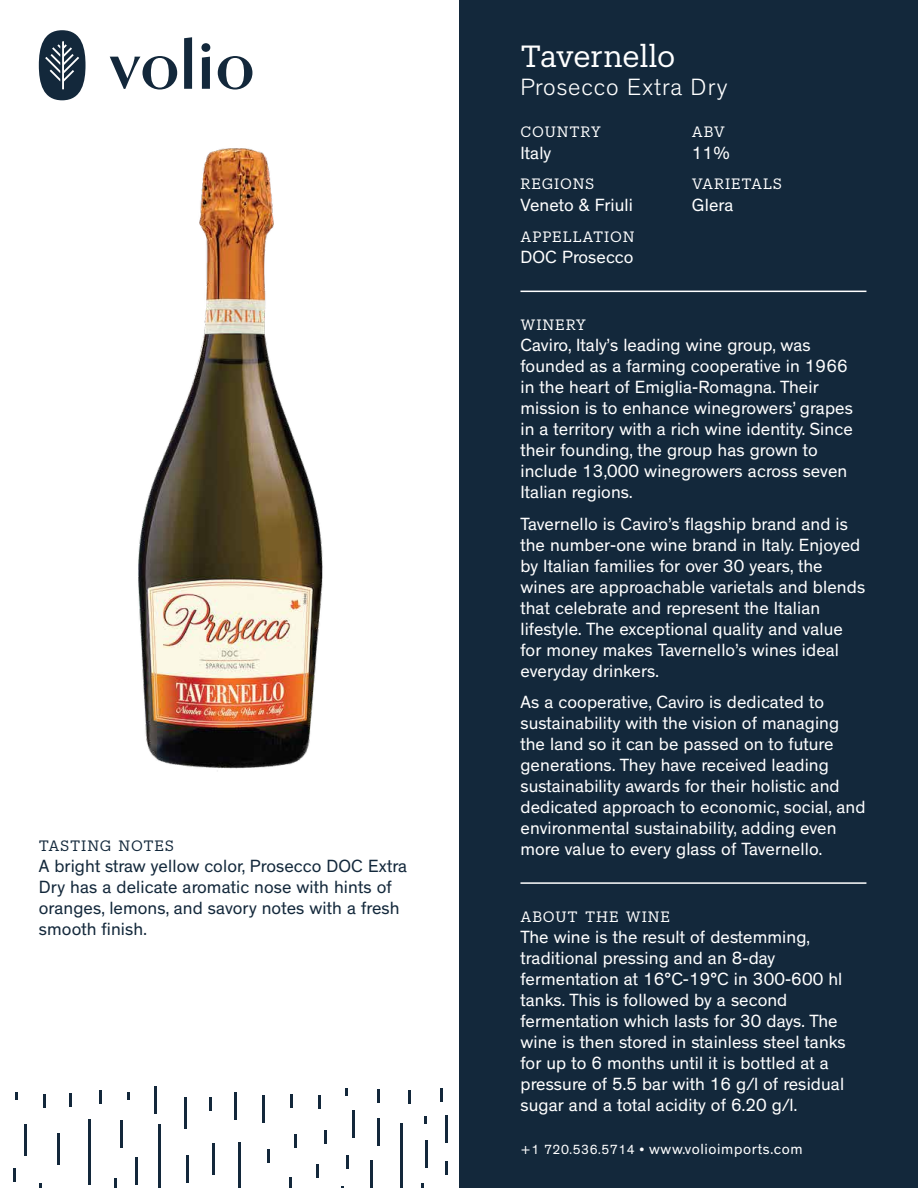
<style>
.page{position:relative;width:918px;height:1188px;background:#fff}
.page>*{position:absolute;margin:0;border:0;box-sizing:border-box;transform-origin:0 0}
.t1{font:30px "Produkt";letter-spacing:-.005em;color:#fff}
.t2{font:300 24px "Theinhardt";letter-spacing:.04em;color:#fff}
.t3{font:18px/21px "Theinhardt";letter-spacing:.005em;color:#fff}
.t4{font:18px/21px "Theinhardt";letter-spacing:.005em;color:#13283b}
.t5{font:15px "Theinhardt";letter-spacing:.04em;color:#fff}
.t6{font:14.7px "Produkt";letter-spacing:.06em;color:#fff}
.t7{font:14.7px "Produkt";letter-spacing:.045em;color:#13283b}
.s1{font-size:13.5px}
</style>
<div class="page">
<img style="left:58px;top:82px;width:265px;height:689px">
<div style="left:459px;top:0;width:459px;height:1188px;background:#13283b"></div>
<hr style="left:520px;top:291px;width:346px;height:1px;background:#fff">
<hr style="left:520px;top:882px;width:346px;height:2px;background:#fff">
<svg style="left:39px;top:30px;width:47px;height:70px"></svg>
<svg style="left:184px;top:37px;width:8px;height:52px"></svg>
<svg style="left:201px;top:43px;width:9px;height:46px"></svg>
<svg style="left:110px;top:56px;width:67px;height:34px"></svg>
<svg style="left:218px;top:56px;width:34px;height:34px"></svg>
<hr style="left:262px;top:1095px;width:3px;height:27px;background:#13283b">
<hr style="left:234px;top:1093px;width:3px;height:27px;background:#13283b">
<svg style="left:115px;top:1178px;width:2px;height:10px"></svg>
<hr style="left:425px;top:1141px;width:3px;height:27px;background:#13283b">
<hr style="left:186px;top:1156px;width:3px;height:27px;background:#13283b">
<hr style="left:154px;top:1087px;width:3px;height:27px;background:#13283b">
<hr style="left:120px;top:1121px;width:3px;height:27px;background:#13283b">
<hr style="left:378px;top:1118px;width:2px;height:27px;background:#13283b">
<hr style="left:446px;top:1116px;width:2px;height:27px;background:#13283b">
<hr style="left:135px;top:1158px;width:3px;height:27px;background:#13283b">
<hr style="left:352px;top:1110px;width:3px;height:28px;background:#13283b">
<hr style="left:238px;top:1142px;width:3px;height:46px;background:#13283b">
<svg style="left:421px;top:1184px;width:3px;height:4px"></svg>
<hr style="left:158px;top:1124px;width:3px;height:64px;background:#13283b">
<hr style="left:370px;top:1161px;width:3px;height:27px;background:#13283b">
<hr style="left:400px;top:1123px;width:3px;height:65px;background:#13283b">
<hr style="left:88px;top:1119px;width:3px;height:66px;background:#13283b">
<svg style="left:100px;top:1091px;width:2px;height:13px"></svg>
<svg style="left:378px;top:1089px;width:2px;height:13px"></svg>
<svg style="left:290px;top:1177px;width:2px;height:11px"></svg>
<hr style="left:316px;top:1164px;width:3px;height:14px;background:#13283b">
<svg style="left:346px;top:1155px;width:2px;height:14px"></svg>
<hr style="left:69px;top:1093px;width:3px;height:14px;background:#13283b">
<hr style="left:324px;top:1130px;width:3px;height:14px;background:#13283b">
<hr style="left:445px;top:1161px;width:3px;height:14px;background:#13283b">
<svg style="left:267px;top:1150px;width:3px;height:13px"></svg>
<svg style="left:294px;top:1134px;width:3px;height:13px"></svg>
<svg style="left:43px;top:1095px;width:2px;height:13px"></svg>
<svg style="left:318px;top:1095px;width:3px;height:13px"></svg>
<svg style="left:209px;top:1097px;width:2px;height:13px"></svg>
<svg style="left:440px;top:1088px;width:3px;height:13px"></svg>
<svg style="left:13px;top:1169px;width:3px;height:13px"></svg>
<svg style="left:408px;top:1090px;width:3px;height:13px"></svg>
<svg style="left:290px;top:1095px;width:3px;height:13px"></svg>
<hr style="left:184px;top:1098px;width:3px;height:31px;background:#13283b">
<hr style="left:24px;top:1125px;width:3px;height:31px;background:#13283b">
<hr style="left:57px;top:1133px;width:3px;height:31px;background:#13283b">
<hr style="left:212px;top:1143px;width:3px;height:31px;background:#13283b">
<svg style="left:424px;top:1116px;width:3px;height:8px"></svg>
<svg style="left:16px;top:1092px;width:2px;height:8px"></svg>
<svg style="left:127px;top:1092px;width:3px;height:8px"></svg>
<svg style="left:345px;top:1089px;width:3px;height:7px"></svg>
<h1 class="t1" style="left:520px;top:35px;width:157px">Tavernello</h1>
<h2 class="t2" style="left:520px;top:73px;width:208px">Prosecco Extra Dry</h2>
<p class="t6" style="left:520px;top:122px;width:82px">COUNTRY</p>
<p class="t3" style="left:520px;top:143px;width:32px">Italy</p>
<p class="t6" style="left:520px;top:174px;width:75px">REGIONS</p>
<p class="t3" style="left:520px;top:195px;width:114px">Veneto &amp; Friuli</p>
<p class="t6" style="left:520px;top:226px;width:116px">APPELLATION</p>
<p class="t3" style="left:520px;top:247px;width:115px">DOC Prosecco</p>
<p class="t6" style="left:692px;top:122px;width:35px">ABV</p>
<p class="t3" style="left:692px;top:143px;width:39px">11%</p>
<p class="t6" style="left:692px;top:174px;width:92px">VARIETALS</p>
<p class="t3" style="left:692px;top:195px;width:43px">Glera</p>
<p class="t6" style="left:520px;top:315px;width:67px">WINERY</p>
<p class="t3" style="left:520px;top:335px;width:334px">Caviro, Italy’s leading wine group, was founded as a farming cooperative in 1966 in the heart of Emiglia-Romagna. Their mission is to enhance winegrowers’ grapes in a territory with a rich wine identity. Since their founding, the group has grown to include 13,000 winegrowers across seven Italian regions.</p>
<p class="t3" style="left:520px;top:514px;width:346px">Tavernello is Caviro’s flagship brand and is the number-one wine brand in Italy. Enjoyed by Italian families for over 30 years, the wines are approachable varietals and blends that celebrate and represent the Italian lifestyle. The exceptional quality and value for money makes Tavernello’s wines ideal everyday drinkers.</p>
<p class="t3" style="left:520px;top:692px;width:347px">As a cooperative, Caviro is dedicated to sustainability with the vision of managing the land so it can be passed on to future generations. They have received leading sustainability awards for their holistic and dedicated approach to economic, social, and environmental sustainability, adding even</p>
<p class="t7" style="left:39px;top:836px;width:137px">TASTING NOTES</p>
<p class="t3" style="left:520px;top:839px;width:303px">more value to every glass of Tavernello.</p>
<p class="t4" style="left:39px;top:856px;width:370px">A bright straw yellow color, Prosecco DOC Extra Dry has a delicate aromatic nose with hints of oranges, lemons, and savory notes with a fresh smooth finish.</p>
<p class="t6" style="left:520px;top:906px;width:151px">ABOUT THE WINE</p>
<p class="t3" style="left:520px;top:927px;width:327px">The wine is the result of destemming, traditional pressing and an 8-day fermentation at 16°C-19°C in 300-600 hl tanks. This is followed by a second fermentation which lasts for 30 days. The wine is then stored in stainless steel tanks for up to 6 months until it is bottled at a pressure of 5.5 bar with 16 g/l of residual sugar and a total acidity of 6.20 g/l.</p>
<p class="t5" style="left:520px;top:1140px;width:284px"><span class="s1">+1 720.536.5714 •</span> www.volioimports.com</p>
</div>
